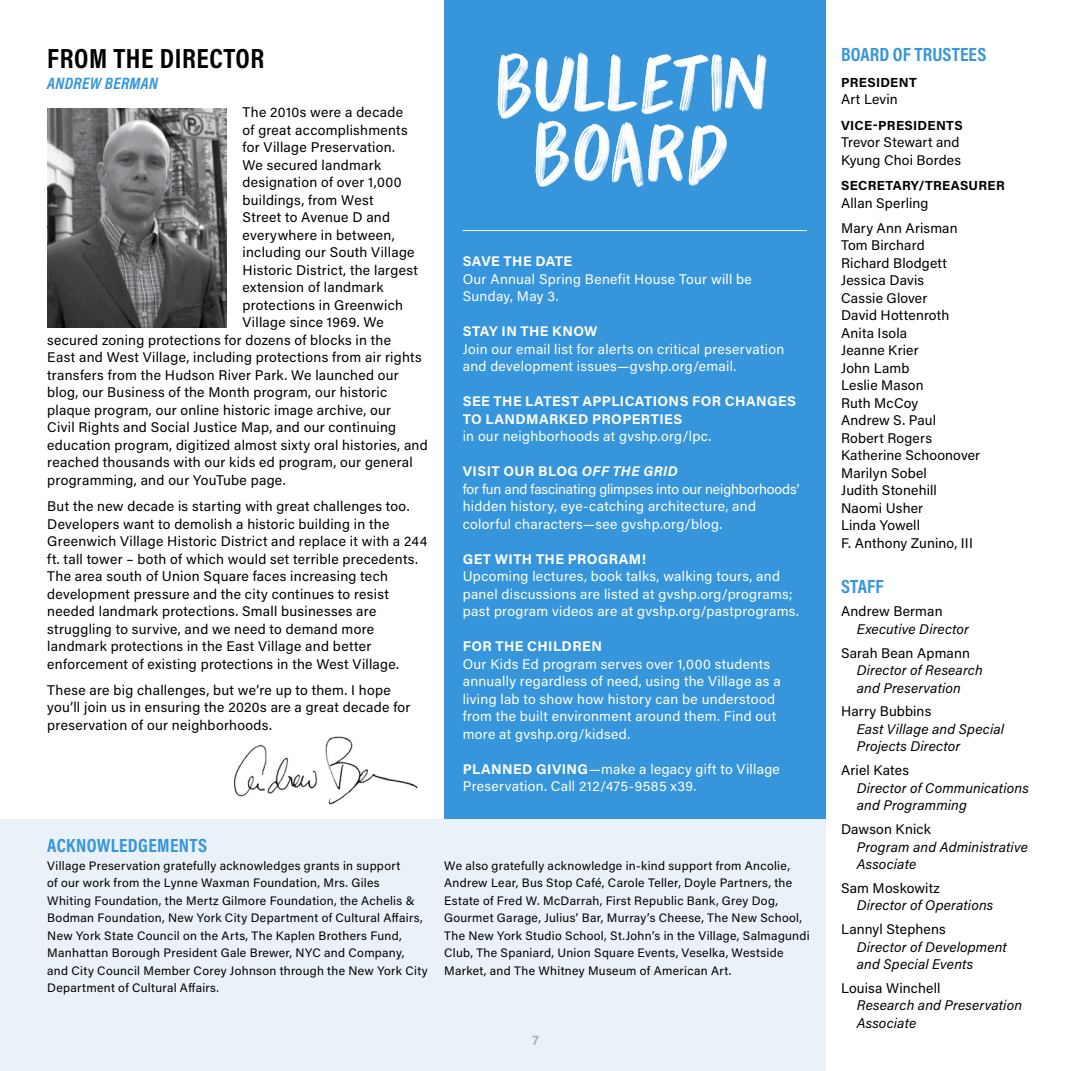
<style>
.page{position:relative;width:1071px;height:1071px;background:#fff}
.page>*{position:absolute;margin:0;border:0;box-sizing:border-box;transform-origin:0 0}
.t1{font:700 28px "Acumin Pro Cond";letter-spacing:.02em;color:#000}
.t2{font:700 19.25px "Acumin Pro Cond";letter-spacing:.015em;color:#3695db}
.t3{font:italic 700 16.62px "Acumin Pro Cond";letter-spacing:.02em;color:#3695db}
.t4{font:14px/17.5px "Acumin Pro";letter-spacing:.02em;color:#000}
.t5{font:14px/17.5px "Acumin Pro";letter-spacing:.02em;color:#fff}
.t6{font:italic 14px/17.5px "Acumin Pro";letter-spacing:.01em;color:#000}
.t7{font:700 14px/17.5px "Acumin Pro";letter-spacing:.03em;color:#fff}
.t8{font:700 14px "Acumin Pro";color:#b1b4b6}
.t9{font:700 13.12px "Acumin Pro";letter-spacing:.025em;color:#000}
.t10{font:12.25px/17.5px "Acumin Pro";letter-spacing:.025em;color:#000}
.s1{font-weight:700}
.s2{font-weight:700;font-style:italic}
</style>
<div class="page">
<div style="left:0;top:819px;width:825px;height:252px;background:#eaf1f9"></div>
<div style="left:444px;top:0;width:381px;height:819px;background:#3695db"></div>
<img style="left:535px;top:120px;width:35px;height:68px">
<img style="left:574px;top:52px;width:33px;height:130px">
<img style="left:607px;top:53px;width:36px;height:134px">
<img style="left:643px;top:125px;width:42px;height:60px">
<img style="left:688px;top:125px;width:40px;height:61px">
<img style="left:497px;top:53px;width:32px;height:66px">
<img style="left:529px;top:52px;width:51px;height:67px">
<img style="left:638px;top:53px;width:35px;height:73px">
<img style="left:670px;top:53px;width:37px;height:68px">
<img style="left:707px;top:54px;width:16px;height:58px">
<img style="left:724px;top:54px;width:43px;height:56px">
<img style="left:47px;top:108px;width:180px;height:219px">
<hr style="left:462px;top:230px;width:345px;height:1px;background:#fff">
<img style="left:234px;top:737px;width:184px;height:68px">
<h1 class="t1" style="left:47px;top:40px;width:218px">FROM THE DIRECTOR</h1>
<p class="t3" style="left:47px;top:72px;width:112px">ANDREW BERMAN</p>
<p class="t4" style="left:243px;top:103px;width:162px">The 2010s were a decade</p>
<p class="t4" style="left:243px;top:121px;width:167px">of great accomplishments</p>
<p class="t4" style="left:243px;top:138px;width:154px">for Village Preservation.</p>
<p class="t4" style="left:243px;top:156px;width:140px">We secured landmark</p>
<p class="t4" style="left:243px;top:173px;width:161px">designation of over 1,000</p>
<p class="t4" style="left:243px;top:191px;width:133px">buildings, from West</p>
<p class="t4" style="left:243px;top:208px;width:149px">Street to Avenue D and</p>
<p class="t4" style="left:243px;top:226px;width:154px">everywhere in between,</p>
<p class="t4" style="left:243px;top:243px;width:174px">including our South Village</p>
<p class="t4" style="left:243px;top:261px;width:177px">Historic District, the largest</p>
<p class="t4" style="left:243px;top:278px;width:142px">extension of landmark</p>
<p class="t4" style="left:243px;top:296px;width:162px">protections in Greenwich</p>
<p class="t4" style="left:243px;top:313px;width:143px">Village since 1969. We</p>
<p class="t4" style="left:47px;top:331px;width:345px">secured zoning protections for dozens of blocks in the</p>
<p class="t4" style="left:47px;top:348px;width:376px">East and West Village, including protections from air rights</p>
<p class="t4" style="left:47px;top:366px;width:353px">transfers from the Hudson River Park. We launched our</p>
<p class="t4" style="left:47px;top:383px;width:341px">blog, our Business of the Month program, our historic</p>
<p class="t4" style="left:47px;top:401px;width:345px">plaque program, our online historic image archive, our</p>
<p class="t4" style="left:47px;top:418px;width:350px">Civil Rights and Social Justice Map, and our continuing</p>
<p class="t4" style="left:47px;top:436px;width:382px">education program, digitized almost sixty oral histories, and</p>
<p class="t4" style="left:47px;top:453px;width:367px">reached thousands with our kids ed program, our general</p>
<p class="t4" style="left:47px;top:471px;width:240px">programming, and our YouTube page.</p>
<p class="t4" style="left:47px;top:497px;width:382px">But the new decade is starting with great challenges too.<br>Developers want to demolish a historic building in the Greenwich Village Historic District and replace it with a 244 ft. tall tower – both of which would set terrible precedents.<br>The area south of Union Square faces increasing tech development pressure and the city continues to resist needed landmark protections. Small businesses are struggling to survive, and we need to demand more landmark protections in the East Village and better enforcement of existing protections in the West Village.</p>
<p class="t4" style="left:47px;top:681px;width:365px">These are big challenges, but we’re up to them. I hope you’ll join us in ensuring the 2020s are a great decade for preservation of our neighborhoods.</p>
<p class="t7" style="left:463px;top:252px;width:111px">SAVE THE DATE</p>
<p class="t5" style="left:463px;top:269px;width:291px">Our Annual Spring Benefit House Tour will be<br>Sunday, May 3.</p>
<p class="t7" style="left:463px;top:322px;width:136px">STAY IN THE KNOW</p>
<p class="t5" style="left:463px;top:339px;width:323px">Join our email list for alerts on critical preservation and development issues—gvshp.org/email.</p>
<p class="t7" style="left:463px;top:392px;width:335px">SEE THE LATEST APPLICATIONS FOR CHANGES<br>TO LANDMARKED PROPERTIES</p>
<p class="t5" style="left:463px;top:427px;width:250px">in our neighborhoods at gvshp.org/lpc.</p>
<p class="t5" style="left:463px;top:462px;width:338px"><span class="s1">VISIT OUR BLOG</span> <span class="s2">OFF THE GRID<br></span>for fun and fascinating glimpses into our neighborhoods’ hidden history, eye-catching architecture, and colorful characters—see gvshp.org/blog.</p>
<p class="t7" style="left:463px;top:549px;width:185px">GET WITH THE PROGRAM!</p>
<p class="t5" style="left:463px;top:567px;width:338px">Upcoming lectures, book talks, walking tours, and panel discussions are listed at gvshp.org/programs; past program videos are at gvshp.org/pastprograms.</p>
<p class="t7" style="left:463px;top:637px;width:141px">FOR THE CHILDREN</p>
<p class="t5" style="left:463px;top:654px;width:320px">Our Kids Ed program serves over 1,000 students annually regardless of need, using the Village as a living lab to show how history can be understood from the built environment around them. Find out more at gvshp.org/kidsed.</p>
<p class="t5" style="left:463px;top:759px;width:319px"><span class="s1">PLANNED GIVING</span>—make a legacy gift to Village<br>Preservation. Call 212/475-9585 x39.</p>
<h2 class="t2" style="left:47px;top:833px;width:161px">ACKNOWLEDGEMENTS</h2>
<p class="t10" style="left:47px;top:856px;width:382px">Village Preservation gratefully acknowledges grants in support<br>of our work from the Lynne Waxman Foundation, Mrs. Giles<br>Whiting Foundation, the Mertz Gilmore Foundation, the Achelis &amp; Bodman Foundation, New York City Department of Cultural Affairs, New York State Council on the Arts, The Kaplen Brothers Fund, Manhattan Borough President Gale Brewer, NYC and Company, and City Council Member Corey Johnson through the New York City Department of Cultural Affairs.</p>
<p class="t10" style="left:444px;top:856px;width:367px">We also gratefully acknowledge in-kind support from Ancolie, Andrew Lear, Bus Stop Café, Carole Teller, Doyle Partners, the Estate of Fred W. McDarrah, First Republic Bank, Grey Dog, Gourmet Garage, Julius’ Bar, Murray’s Cheese, The New School, The New York Studio School, St.John’s in the Village, Salmagundi Club, The Spaniard, Union Square Events, Veselka, Westside Market, and The Whitney Museum of American Art.</p>
<p class="t8" style="left:532px;top:1030px;width:8px">7</p>
<h2 class="t2" style="left:841px;top:42px;width:147px">BOARD OF TRUSTEES</h2>
<p class="t9" style="left:841px;top:73px;width:77px">PRESIDENT</p>
<p class="t4" style="left:841px;top:90px;width:58px">Art Levin</p>
<p class="t9" style="left:841px;top:116px;width:123px">VICE-PRESIDENTS</p>
<p class="t4" style="left:841px;top:133px;width:122px">Trevor Stewart and<br>Kyung Choi Bordes</p>
<p class="t9" style="left:841px;top:176px;width:165px">SECRETARY/TREASURER</p>
<p class="t4" style="left:841px;top:189px;width:118px;line-height:25.4px">Allan Sperling<br>Mary Ann Arisman</p>
<p class="t4" style="left:841px;top:236px;width:141px">Tom Birchard<br>Richard Blodgett<br>Jessica Davis<br>Cassie Glover<br>David Hottenroth<br>Anita Isola<br>Jeanne Krier<br>John Lamb<br>Leslie Mason<br>Ruth McCoy<br>Andrew S. Paul<br>Robert Rogers<br>Katherine Schoonover<br>Marilyn Sobel<br>Judith Stonehill<br>Naomi Usher<br>Linda Yowell<br>F. Anthony Zunino, III</p>
<h2 class="t2" style="left:841px;top:573px;width:44px">STAFF</h2>
<p class="t4" style="left:841px;top:602px;width:103px">Andrew Berman</p>
<p class="t6" style="left:857px;top:620px;width:114px">Executive Director</p>
<p class="t4" style="left:841px;top:643px;width:130px">Sarah Bean Apmann</p>
<p class="t6" style="left:857px;top:661px;width:128px">Director of Research and Preservation</p>
<p class="t4" style="left:841px;top:702px;width:92px">Harry Bubbins</p>
<p class="t6" style="left:857px;top:720px;width:149px">East Village and Special<br>Projects Director</p>
<p class="t4" style="left:841px;top:761px;width:69px">Ariel Kates</p>
<p class="t6" style="left:857px;top:778px;width:173px">Director of Communications and Programming</p>
<p class="t4" style="left:841px;top:820px;width:91px">Dawson Knick</p>
<p class="t6" style="left:857px;top:837px;width:173px">Program and Administrative<br>Associate</p>
<p class="t4" style="left:841px;top:879px;width:100px">Sam Moskowitz</p>
<p class="t6" style="left:857px;top:896px;width:138px">Director of Operations</p>
<p class="t4" style="left:841px;top:920px;width:106px">Lannyl Stephens</p>
<p class="t6" style="left:857px;top:937px;width:152px">Director of Development and Special Events</p>
<p class="t4" style="left:841px;top:979px;width:101px">Louisa Winchell</p>
<p class="t6" style="left:857px;top:996px;width:167px">Research and Preservation<br>Associate</p>
</div>
